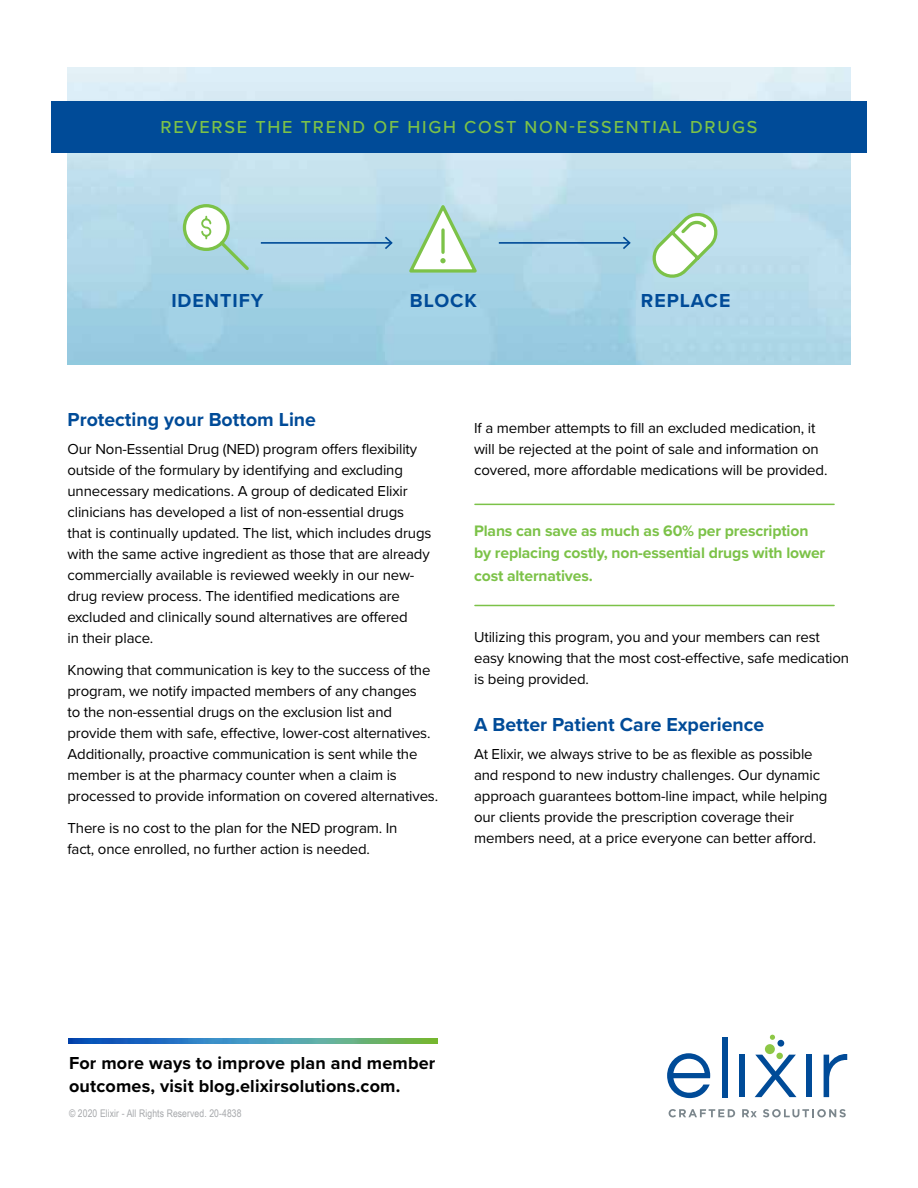
<style>
.page{position:relative;width:918px;height:1188px;background:#fff}
.page>*{position:absolute;margin:0;border:0;box-sizing:border-box;transform-origin:0 0}
.t1{font:700 19.5px "Proxima Nova";color:#004b98}
.t2{font:700 19.5px "Proxima Nova";letter-spacing:.05em;color:#004b98}
.t3{font:700 18px/22.5px "Proxima Nova";letter-spacing:.01em;color:#000}
.t4{font:500 18px "Proxima Nova";letter-spacing:.1em;color:#7cc248}
.t5{font:700 15.75px/22.5px "Proxima Nova";letter-spacing:-.01em;color:#7cc248}
.t6{font:15px/21px "Proxima Nova";letter-spacing:-.01em;color:#000}
.t7{font:10.5px "Arial Narrow";letter-spacing:.01em;color:#a7a9ac}
</style>
<div class="page">
<img style="left:68px;top:68px;width:782px;height:296px">
<div style="left:51px;top:102px;width:816px;height:51px;background:#004b98"></div>
<hr style="left:261px;top:242px;width:131px;height:2px;background:#004b98">
<svg style="left:383px;top:235px;width:11px;height:16px"></svg>
<hr style="left:499px;top:242px;width:131px;height:2px;background:#004b98">
<svg style="left:621px;top:235px;width:11px;height:16px"></svg>
<svg style="left:406px;top:199px;width:74px;height:76px"></svg>
<svg style="left:441px;top:230px;width:4px;height:22px"></svg>
<svg style="left:184px;top:206px;width:44px;height:43px"></svg>
<div style="left:183px;top:204px;width:47px;height:47px;border:3px solid #7cc248;border-radius:50%"></div>
<svg style="left:669px;top:1109px;width:66px;height:8px"></svg>
<svg style="left:742px;top:1109px;width:15px;height:8px"></svg>
<svg style="left:763px;top:1109px;width:83px;height:8px"></svg>
<svg style="left:667px;top:1053px;width:43px;height:45px"></svg>
<div style="left:722px;top:1037px;width:5px;height:60px;background:#004b98"></div>
<div style="left:739px;top:1055px;width:6px;height:42px;background:#004b98"></div>
<div style="left:807px;top:1055px;width:5px;height:42px;background:#004b98"></div>
<svg style="left:824px;top:1054px;width:23px;height:43px"></svg>
<div style="left:765px;top:1044px;width:10px;height:10px;background:#8dc746;border-radius:50%"></div>
<svg style="left:770px;top:1035px;width:5px;height:5px"></svg>
<svg style="left:755px;top:1055px;width:42px;height:42px"></svg>
<div style="left:777px;top:1040px;width:7px;height:7px;background:#004b98;border-radius:50%"></div>
<div style="left:776px;top:1053px;width:7px;height:6px;background:#8dc746;border-radius:50%"></div>
<img style="left:68px;top:1038px;width:369px;height:6px">
<svg style="left:648px;top:208px;width:74px;height:70px"></svg>
<svg style="left:200px;top:215px;width:52px;height:58px"></svg>
<hr style="left:475px;top:504px;width:359px;height:1px;background:#7cc248">
<hr style="left:475px;top:605px;width:359px;height:1px;background:#7cc248">
<p class="t4" style="left:161px;top:114px;width:598px">REVERSE THE TREND OF HIGH COST NON-ESSENTIAL DRUGS</p>
<h1 class="t2" style="left:171px;top:286px;width:94px">IDENTIFY</h1>
<h1 class="t1" style="left:410px;top:286px;width:69px">BLOCK</h1>
<h1 class="t2" style="left:641px;top:286px;width:91px">REPLACE</h1>
<h1 class="t1" style="left:68px;top:405px;width:250px">Protecting your Bottom Line</h1>
<p class="t6" style="left:68px;top:438px;width:365px">Our Non-Essential Drug (NED) program offers flexibility outside of the formulary by identifying and excluding unnecessary medications. A group of dedicated Elixir clinicians has developed a list of non-essential drugs that is continually updated. The list, which includes drugs with the same active ingredient as those that are already commercially available is reviewed weekly in our new&shy;drug review process. The identified medications are excluded and clinically sound alternatives are offered<br>in their place.</p>
<p class="t6" style="left:68px;top:659px;width:372px">Knowing that communication is key to the success of the program, we notify impacted members of any changes<br>to the non-essential drugs on the exclusion list and provide them with safe, effective, lower-cost alternatives.<br>Additionally, proactive communication is sent while the member is at the pharmacy counter when a claim is processed to provide information on covered alternatives.</p>
<p class="t6" style="left:68px;top:817px;width:332px">There is no cost to the plan for the NED program. In fact, once enrolled, no further action is needed.</p>
<p class="t6" style="left:474px;top:417px;width:355px">If a member attempts to fill an excluded medication, it will be rejected at the point of sale and information on covered, more affordable medications will be provided.</p>
<p class="t5" style="left:474px;top:519px;width:353px">Plans can save as much as 60% per prescription by replacing costly, non-essential drugs with lower cost alternatives.</p>
<p class="t6" style="left:474px;top:626px;width:377px">Utilizing this program, you and your members can rest easy knowing that the most cost-effective, safe medication is being provided.</p>
<h1 class="t1" style="left:474px;top:710px;width:292px">A Better Patient Care Experience</h1>
<p class="t6" style="left:474px;top:743px;width:355px">At Elixir, we always strive to be as flexible as possible and respond to new industry challenges. Our dynamic approach guarantees bottom-line impact, while helping our clients provide the prescription coverage their members need, at a price everyone can better afford.</p>
<p class="t3" style="left:69px;top:1052px;width:368px">For more ways to improve plan and member outcomes, visit blog.elixirsolutions.com.</p>
<p class="t7" style="left:69px;top:1106px;width:174px">© 2020 Elixir - All Rights Reserved. 20-4838</p>
</div>
